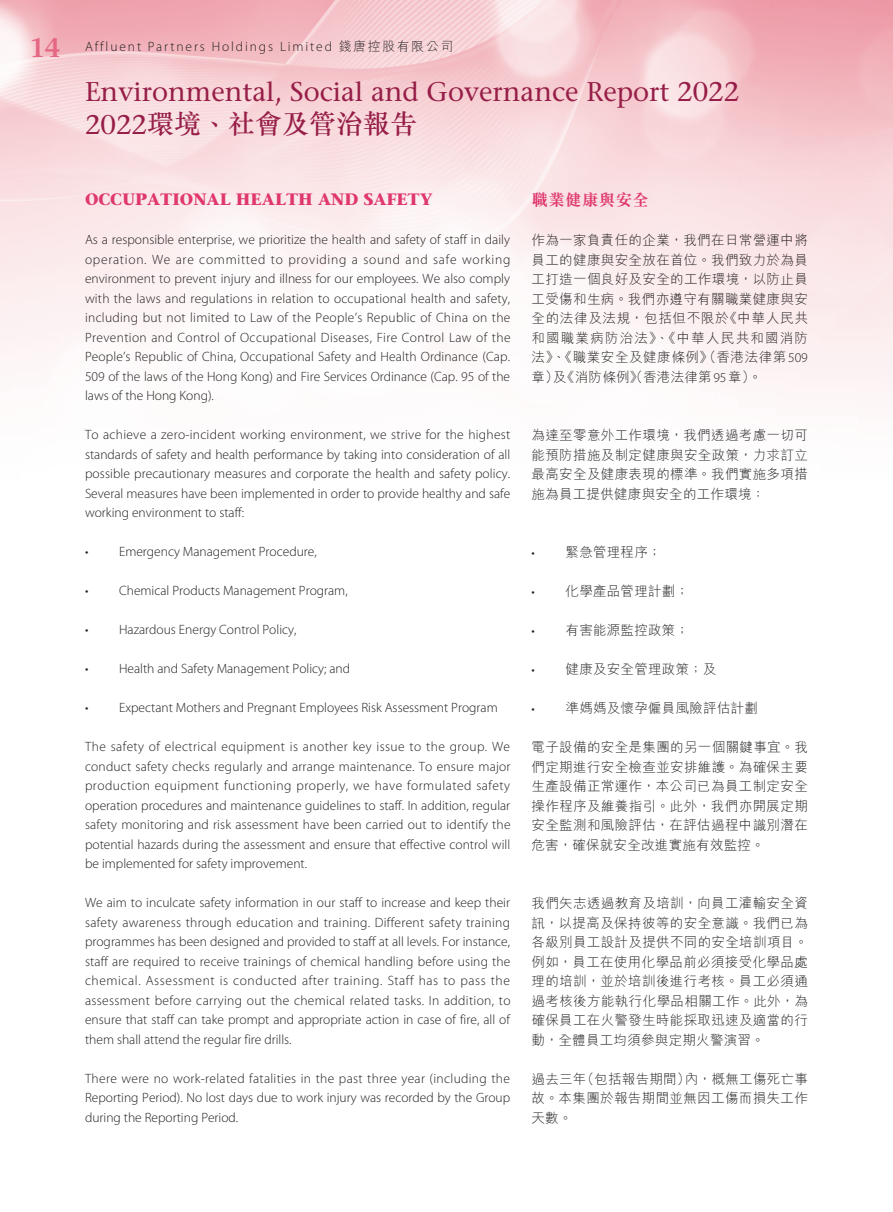
<style>
.page{position:relative;width:893px;height:1212px;background:#fff}
.page>*{position:absolute;margin:0;border:0;box-sizing:border-box;transform-origin:0 0}
.t1{font:500 27px "Stone Serif Std";color:#961e48}
.t2{font:500 27px "M Sung HK";color:#961e48}
._01_H1_E{font:700 16.5px "Stone Serif Std";color:#df376e}
._001_H1_C{font:700 16.5px "M Sung HK";letter-spacing:.02em;color:#df376e}
._00_txt_E{font:300 13.5px/19.5px "Myriad Pro";color:#231f20;text-align:justify}
._000_txt_C{font:300 13.5px/19.5px "M Hei HK";letter-spacing:.025em;color:#231f20;text-align:justify}
._00_txt_E-2{font:300 13.5px "Myriad Pro";letter-spacing:.14em;color:#231f20}
.s1{font-family:"Stone Serif Std";font-weight:600;font-size:27px;color:#e56784}
.s2{font-family:"M Hei HK";font-size:12.75px}
.s3{font-family:"Stone Serif Std"}
.s4{font-family:"Myriad Pro"}
</style>
<div class="page">
<img style="left:0;top:0;width:893px;height:393px">
<p class="_00_txt_E-2" style="left:29px;top:39px;width:425px"><span class="s1">14</span> Affluent Partners Holdings Limited <span class="s2">錢唐控股有限公司</span></p>
<h1 class="t1" style="left:85px;top:75px;width:656px">Environmental, Social and Governance Report 2022</h1>
<h1 class="t2" style="left:85px;top:105px;width:333px"><span class="s3">2022</span>環境、社會及管治報告</h1>
<p class="_01_H1_E" style="left:85px;top:189px;width:349px">OCCUPATIONAL HEALTH AND SAFETY</p>
<p class="_00_txt_E" style="left:85px;top:230px;width:427px">As a responsible enterprise, we prioritize the health and safety of staff in daily operation. We are committed to providing a sound and safe working environment to prevent injury and illness for our employees. We also comply with the laws and regulations in relation to occupational health and safety, including but not limited to Law of the People’s Republic of China on the Prevention and Control of Occupational Diseases, Fire Control Law of the People’s Republic of China, Occupational Safety and Health Ordinance (Cap.<br>509 of the laws of the Hong Kong) and Fire Services Ordinance (Cap. 95 of the laws of the Hong Kong).</p>
<p class="_00_txt_E" style="left:85px;top:425px;width:427px">To achieve a zero-incident working environment, we strive for the highest standards of safety and health performance by taking into consideration of all possible precautionary measures and corporate the health and safety policy.<br>Several measures have been implemented in order to provide healthy and safe working environment to staff:</p>
<p class="_00_txt_E" style="left:85px;top:542px;width:233px">• Emergency Management Procedure,</p>
<p class="_00_txt_E" style="left:85px;top:581px;width:264px">• Chemical Products Management Program,</p>
<p class="_00_txt_E" style="left:85px;top:620px;width:213px">• Hazardous Energy Control Policy,</p>
<p class="_00_txt_E" style="left:85px;top:659px;width:267px">• Health and Safety Management Policy; and</p>
<p class="_00_txt_E" style="left:85px;top:698px;width:414px">• Expectant Mothers and Pregnant Employees Risk Assessment Program</p>
<p class="_00_txt_E" style="left:85px;top:737px;width:427px">The safety of electrical equipment is another key issue to the group. We conduct safety checks regularly and arrange maintenance. To ensure major production equipment functioning properly, we have formulated safety operation procedures and maintenance guidelines to staff. In addition, regular safety monitoring and risk assessment have been carried out to identify the potential hazards during the assessment and ensure that effective control will be implemented for safety improvement.</p>
<p class="_00_txt_E" style="left:85px;top:893px;width:427px">We aim to inculcate safety information in our staff to increase and keep their safety awareness through education and training. Different safety training programmes has been designed and provided to staff at all levels. For instance, staff are required to receive trainings of chemical handling before using the chemical. Assessment is conducted after training. Staff has to pass the assessment before carrying out the chemical related tasks. In addition, to ensure that staff can take prompt and appropriate action in case of fire, all of them shall attend the regular fire drills.</p>
<p class="_00_txt_E" style="left:85px;top:1068px;width:427px">There were no work-related fatalities in the past three year (including the Reporting Period). No lost days due to work injury was recorded by the Group during the Reporting Period.</p>
<p class="_001_H1_C" style="left:531px;top:192px;width:119px">職業健康與安全</p>
<p class="_000_txt_C" style="left:531px;top:230px;width:278px">作為一家負責任的企業，我們在日常營運中將員工的健康與安全放在首位。我們致力於為員工打造一個良好及安全的工作環境，以防止員工受傷和生病。我們亦遵守有關職業健康與安全的法律及法規，包括但不限於《中華人民共和國職業病防治法》、《中華人民共和國消防法》、《職業安全及健康條例》（香港法律第<span class="s4">509</span>章）及《消防條例》（香港法律第<span class="s4">95</span>章）。</p>
<p class="_000_txt_C" style="left:531px;top:425px;width:278px">為達至零意外工作環境，我們透過考慮一切可能預防措施及制定健康與安全政策，力求訂立最高安全及健康表現的標準。我們實施多項措施為員工提供健康與安全的工作環境：</p>
<p class="_000_txt_C" style="left:531px;top:542px;width:131px"><span class="s4">•</span> 緊急管理程序；</p>
<p class="_000_txt_C" style="left:531px;top:581px;width:159px"><span class="s4">•</span> 化學產品管理計劃；</p>
<p class="_000_txt_C" style="left:531px;top:620px;width:159px"><span class="s4">•</span> 有害能源監控政策；</p>
<p class="_000_txt_C" style="left:531px;top:659px;width:186px"><span class="s4">•</span> 健康及安全管理政策；及</p>
<p class="_000_txt_C" style="left:531px;top:698px;width:228px"><span class="s4">•</span> 準媽媽及懷孕僱員風險評估計劃</p>
<p class="_000_txt_C" style="left:531px;top:737px;width:278px">電子設備的安全是集團的另一個關鍵事宜。我們定期進行安全檢查並安排維護。為確保主要生產設備正常運作，本公司已為員工制定安全操作程序及維養指引。此外，我們亦開展定期安全監測和風險評估，在評估過程中識別潛在危害，確保就安全改進實施有效監控。</p>
<p class="_000_txt_C" style="left:531px;top:893px;width:278px">我們矢志透過教育及培訓，向員工灌輸安全資訊，以提高及保持彼等的安全意識。我們已為各級別員工設計及提供不同的安全培訓項目。例如，員工在使用化學品前必須接受化學品處理的培訓，並於培訓後進行考核。員工必須通過考核後方能執行化學品相關工作。此外，為確保員工在火警發生時能採取迅速及適當的行動，全體員工均須參與定期火警演習。</p>
<p class="_000_txt_C" style="left:531px;top:1069px;width:278px">過去三年（包括報告期間）內，概無工傷死亡事故。本集團於報告期間並無因工傷而損失工作天數。</p>
</div>
